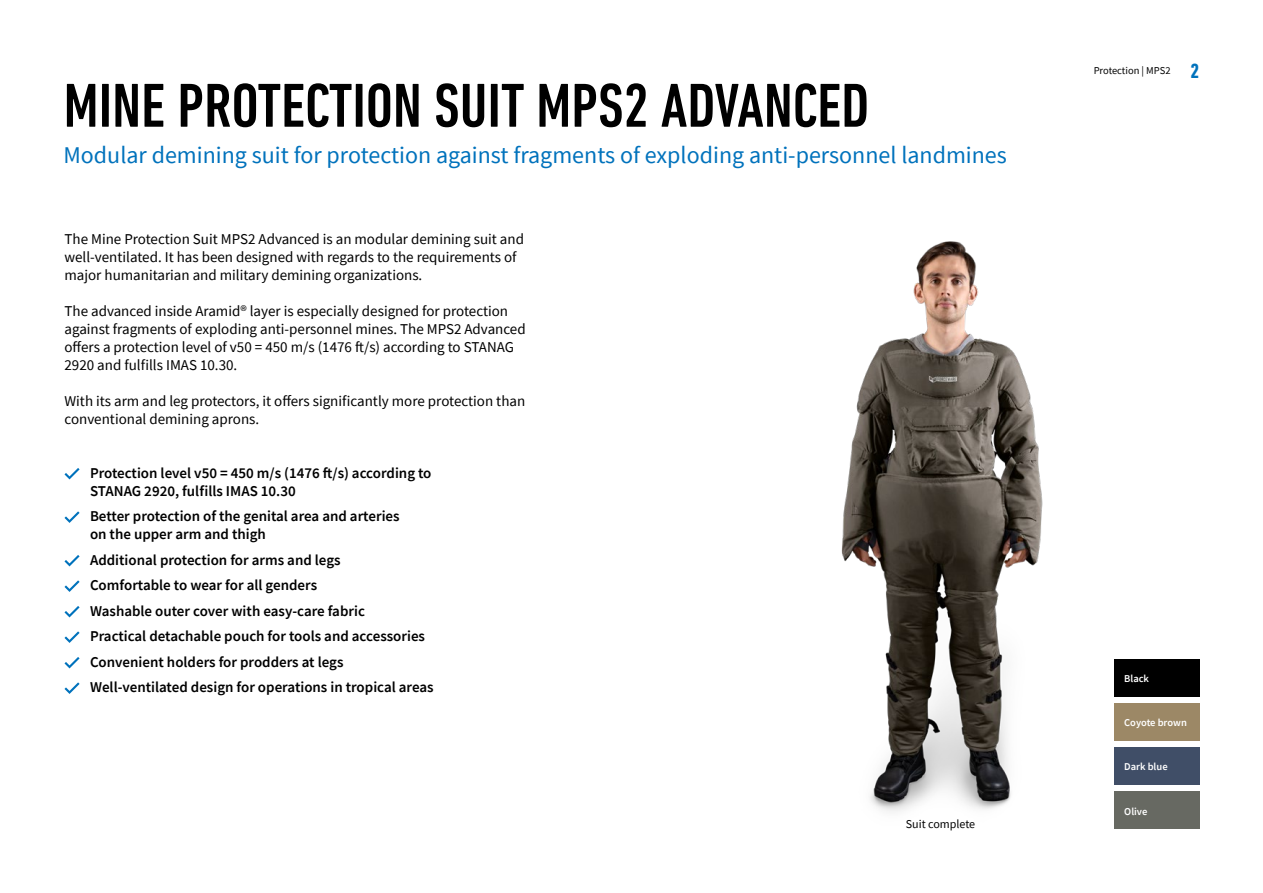
<style>
.page{position:relative;width:1263px;height:893px;background:#fff}
.page>*{position:absolute;margin:0;border:0;box-sizing:border-box;transform-origin:0 0}
.t1{font:500 condensed 63px "DIN Next LT Pro";color:#000}
.t2{font:24px "Source Sans Pro";color:#0072bc}
.t3{font:700 condensed 21px "DIN Next LT Pro";color:#0072bc}
.t4{font:15px/18px "Source Sans Pro";color:#000}
.t5{font:600 15px/25.5px "Source Sans Pro";color:#000}
.t6{font:12px "Source Sans Pro";color:#000}
.t7{font:600 10.5px "Source Sans Pro";color:#fff}
.t8{font:10.5px "Source Sans Pro";color:#000}
</style>
<div class="page">
<svg style="left:64px;top:468px;width:16px;height:11px"></svg>
<svg style="left:64px;top:511px;width:16px;height:12px"></svg>
<svg style="left:64px;top:555px;width:16px;height:11px"></svg>
<svg style="left:64px;top:580px;width:16px;height:12px"></svg>
<svg style="left:64px;top:606px;width:16px;height:11px"></svg>
<svg style="left:64px;top:631px;width:16px;height:12px"></svg>
<svg style="left:64px;top:657px;width:16px;height:11px"></svg>
<svg style="left:64px;top:682px;width:16px;height:12px"></svg>
<div style="left:1114px;top:659px;width:85px;height:38px;background:#000"></div>
<div style="left:1114px;top:703px;width:85px;height:38px;background:#9c8866"></div>
<div style="left:1114px;top:747px;width:85px;height:38px;background:#404e67"></div>
<div style="left:1114px;top:792px;width:85px;height:37px;background:#676962"></div>
<img style="left:841px;top:241px;width:202px;height:571px">
<h1 class="t1" style="left:64px;top:70px;width:807px">MINE PROTECTION SUIT MPS2 ADVANCED</h1>
<h2 class="t2" style="left:64px;top:139px;width:945px">Modular demining suit for protection against fragments of exploding anti-personnel landmines</h2>
<p class="t4" style="left:64px;top:230px;width:461px">The Mine Protection Suit MPS2 Advanced is an modular demining suit and well-ventilated It. has been designed with regards to the requirements of major humanitarian and military demining organizations.</p>
<p class="t4" style="left:64px;top:302px;width:463px">The advanced inside Aramid® layer is especially designed for protection against fragments of exploding anti-personnel mines. The MPS2 Advanced offers a protection level of v50 = 450 m s/ (1476 ft s/ ) according to STANAG 2920 and fulfills IMAS 10.30.</p>
<p class="t4" style="left:64px;top:392px;width:462px">With its arm and leg protectors it, offers significantly more protection than conventional demining aprons.</p>
<p class="t5" style="left:90px;top:464px;width:343px;line-height:18px">Protection level v50 = 450 m s/ (1476 ft )s/ according to<br>STANAG 2920, fulfills IMAS 10.30</p>
<p class="t5" style="left:90px;top:507px;width:311px;line-height:18px">Better protection of the genital area and arteries on the upper arm and thigh</p>
<p class="t5" style="left:90px;top:547px;width:345px">Additional protection for arms and legs<br>Comfortable to wear for all genders<br>Washable outer cover with easy-care fabric<br>Practical detachable pouch for tools and accessories Convenient holders for prodders at legs Well-ventilated design for operations in tropical areas</p>
<p class="t6" style="left:906px;top:817px;width:71px">Suit complete</p>
<p class="t8" style="left:1094px;top:64px;width:78px">Protection | MPS2</p>
<h3 class="t3" style="left:1190px;top:59px;width:10px">2</h3>
<p class="t7" style="left:1124px;top:672px;width:26px">Black</p>
<p class="t7" style="left:1124px;top:716px;width:64px">Coyote brown</p>
<p class="t7" style="left:1124px;top:760px;width:45px">Dark blue</p>
<p class="t7" style="left:1124px;top:804px;width:25px">Olive</p>
</div>
